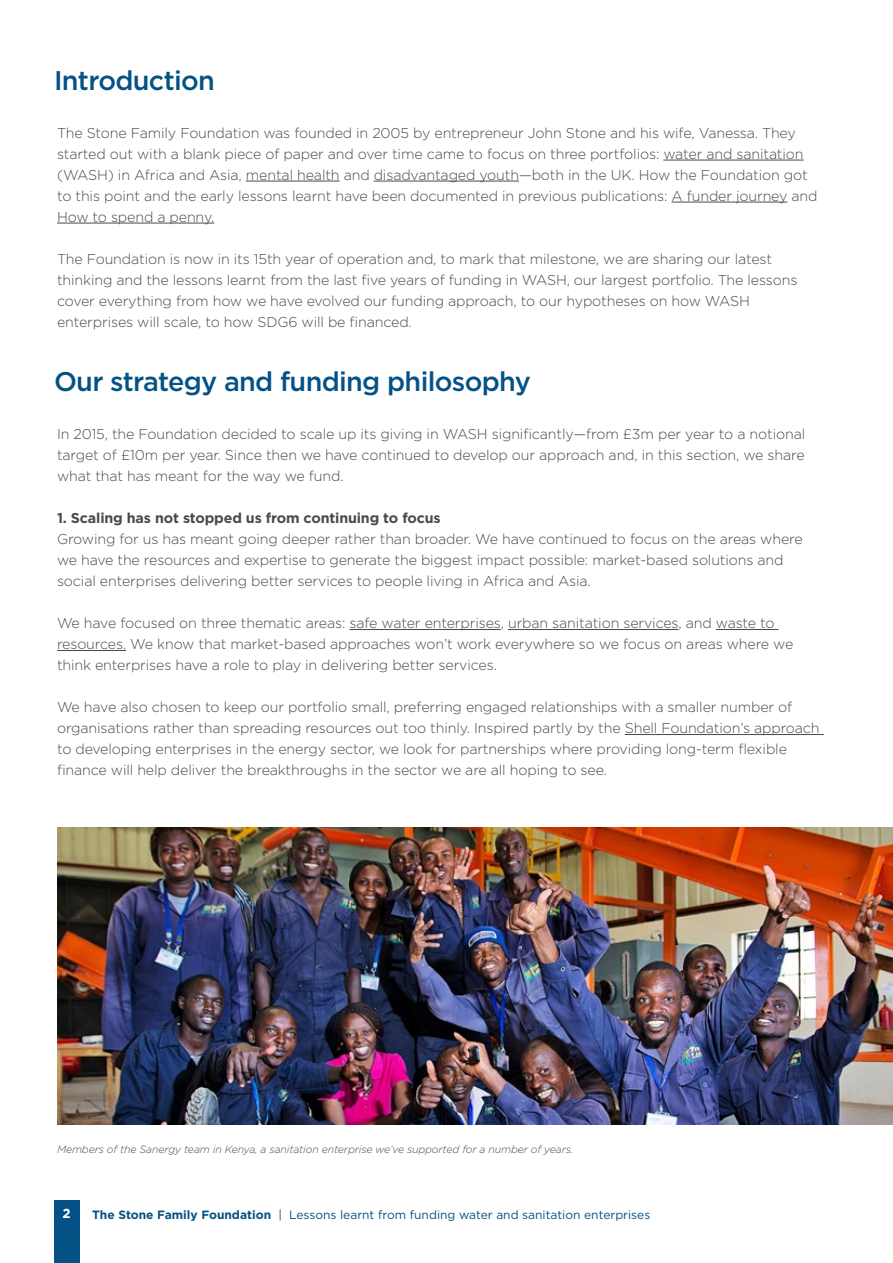
<style>
.page{position:relative;width:893px;height:1263px;background:#fff}
.page>*{position:absolute;margin:0;border:0;box-sizing:border-box;transform-origin:0 0}
.t1{font:500 27px "Gotham";letter-spacing:-.025em;color:#045285}
.t2{font:300 14.25px/21px "Gotham";letter-spacing:-.01em;color:#4a4a49}
.t3{font:700 14.25px "Gotham";letter-spacing:-.01em;color:#4a4a49}
.t4{font:700 13.05px "Gotham";color:#fff}
.t5{font:12px "Gotham";color:#045285}
.t6{font:italic 300 10.5px "Gotham";letter-spacing:-.01em;color:#4a4a49}
.s1{font-weight:700}
</style>
<div class="page">
<div style="left:54px;top:1200px;width:26px;height:63px;background:#045285"></div>
<hr style="left:663px;top:160px;width:141px;height:1px;background:#4a4a49">
<hr style="left:246px;top:181px;width:94px;height:1px;background:#4a4a49">
<hr style="left:374px;top:181px;width:145px;height:1px;background:#4a4a49">
<hr style="left:672px;top:202px;width:115px;height:1px;background:#4a4a49">
<hr style="left:57px;top:223px;width:157px;height:1px;background:#4a4a49">
<hr style="left:349px;top:629px;width:152px;height:1px;background:#4a4a49">
<hr style="left:508px;top:629px;width:171px;height:1px;background:#4a4a49">
<hr style="left:716px;top:629px;width:63px;height:1px;background:#4a4a49">
<hr style="left:57px;top:650px;width:69px;height:1px;background:#4a4a49">
<hr style="left:625px;top:734px;width:199px;height:1px;background:#4a4a49">
<img style="left:57px;top:827px;width:836px;height:297px">
<h1 class="t1" style="left:54px;top:62px;width:162px">Introduction</h1>
<p class="t2" style="left:57px;top:122px;width:762px">The Stone Family Foundation was founded in 2005 by entrepreneur John Stone and his wife, Vanessa. They started out with a blank piece of paper and over time came to focus on three portfolios: water and sanitation (WASH) in Africa and Asia, mental health and disadvantaged youth—both in the UK. How the Foundation got to this point and the early lessons learnt have been documented in previous publications: A funder journey and How to spend a penny.</p>
<p class="t2" style="left:57px;top:248px;width:742px">The Foundation is now in its 15th year of operation and, to mark that milestone, we are sharing our latest thinking and the lessons learnt from the last five years of funding in WASH, our largest portfolio. The lessons cover everything from how we have evolved our funding approach, to our hypotheses on how WASH enterprises will scale, to how SDG6 will be financed.</p>
<h1 class="t1" style="left:54px;top:364px;width:478px">Our strategy and funding philosophy</h1>
<p class="t2" style="left:57px;top:423px;width:750px;text-align:justify">In 2015, the Foundation decided to scale up its giving in WASH significantly—from £3m per year to a notional target of £10m per year. Since then we have continued to develop our approach and, in this section, we share what that has meant for the way we fund.</p>
<p class="t3" style="left:57px;top:509px;width:385px">1. Scaling has not stopped us from continuing to focus</p>
<p class="t2" style="left:57px;top:528px;width:747px">Growing for us has meant going deeper rather than broader. We have continued to focus on the areas where we have the resources and expertise to generate the biggest impact possible: market-based solutions and social enterprises delivering better services to people living in Africa and Asia.</p>
<p class="t2" style="left:57px;top:612px;width:738px">We have focused on three thematic areas: safe water enterprises, urban sanitation services, and waste to resources. We know that market-based approaches won’t work everywhere so we focus on areas where we think enterprises have a role to play in delivering better services.</p>
<p class="t2" style="left:57px;top:696px;width:764px">We have also chosen to keep our portfolio small, preferring engaged relationships with a smaller number of organisations rather than spreading resources out too thinly. Inspired partly by the Shell Foundation’s approach to developing enterprises in the energy sector, we look for partnerships where providing long-term flexible finance will help deliver the breakthroughs in the sector we are all hoping to see.</p>
<p class="t6" style="left:57px;top:1143px;width:518px">Members of the Sanergy team in Kenya, a sanitation enterprise we’ve supported for a number of years.</p>
<p class="t4" style="left:63px;top:1205px;width:10px">2</p>
<p class="t5" style="left:92px;top:1207px;width:560px"><span class="s1">The Stone Family Foundation</span> | Lessons learnt from funding water and sanitation enterprises</p>
</div>
